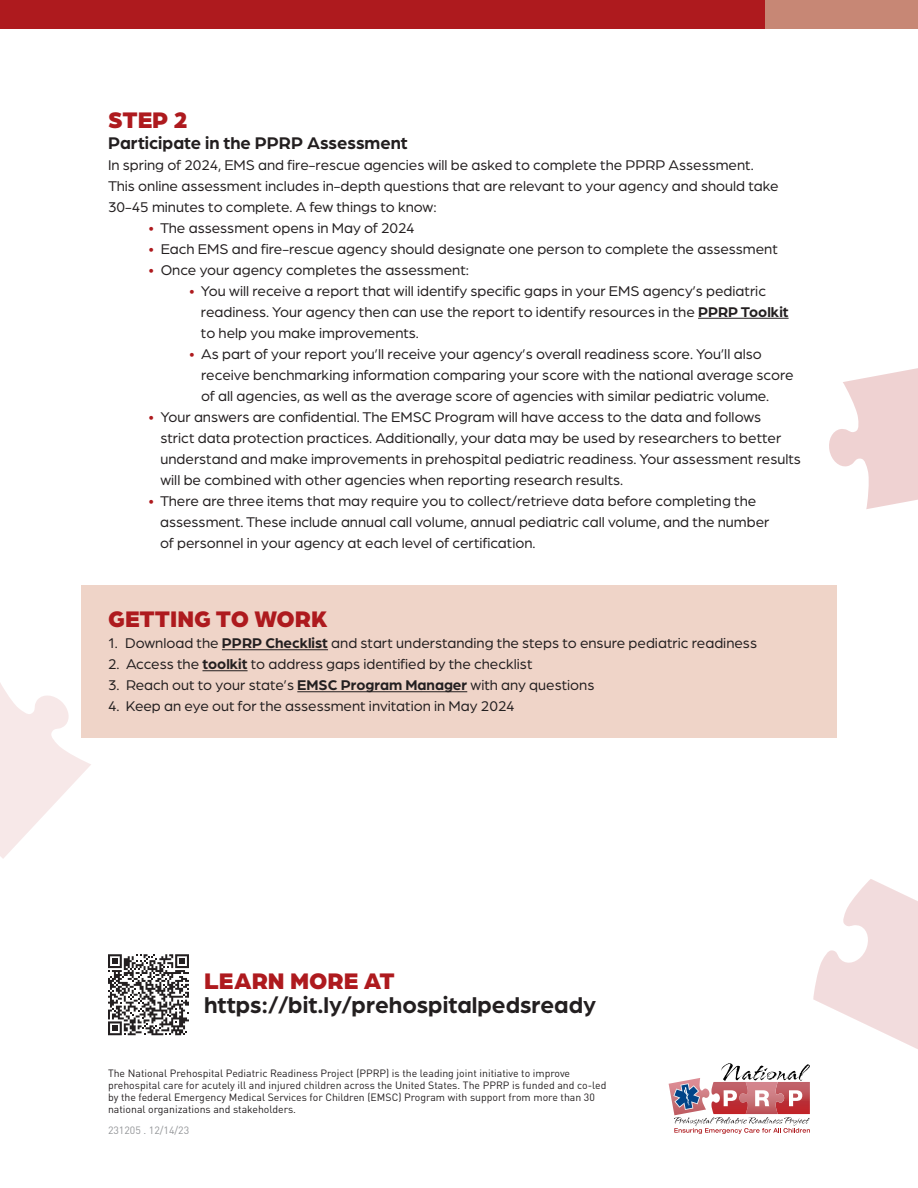
<style>
.page{position:relative;width:918px;height:1188px;background:#fff}
.page>*{position:absolute;margin:0;border:0;box-sizing:border-box;transform-origin:0 0}
.t1{font:700 24px "Arboria";color:#231f20}
.t2{font:900 24px "Arboria";color:#ae1a1e}
.t3{font:700 18px "Arboria";color:#231f20}
.t4{font:15px/21px "Arboria";color:#231f20}
.t5{font:10.5px/12px "DINOT";color:#231f20}
.t6{font:10.5px "DINOT";color:#939598}
.s1{color:#ae1a1e}
.s2{font-weight:700}
</style>
<div class="page">
<div style="left:81px;top:585px;width:756px;height:153px;background:#efd4c8"></div>
<hr style="left:698px;top:318px;width:91px;height:1px;background:#231f20">
<hr style="left:222px;top:649px;width:106px;height:1px;background:#231f20">
<hr style="left:202px;top:670px;width:46px;height:1px;background:#231f20">
<hr style="left:297px;top:691px;width:170px;height:1px;background:#231f20">
<div style="left:0;top:0;width:766px;height:28px;background:#ae1a1e"></div>
<div style="left:766px;top:0;width:152px;height:28px;background:#c78775"></div>
<svg style="left:669px;top:1063px;width:141px;height:71px"></svg>
<svg style="left:0;top:683px;width:91px;height:176px"></svg>
<svg style="left:829px;top:368px;width:89px;height:141px"></svg>
<svg style="left:813px;top:879px;width:105px;height:170px"></svg>
<svg style="left:108px;top:954px;width:81px;height:81px"></svg>
<p class="t2" style="left:108px;top:102px;width:81px">STEP 2</p>
<p class="t3" style="left:108px;top:130px;width:301px">Participate in the PPRP Assessment</p>
<p class="t4" style="left:108px;top:154px;width:672px">In spring of 2024, EMS and fire-rescue agencies will be asked to complete the PPRP Assessment.<br>This online assessment includes in-depth questions that are relevant to your agency and should take<br>30-45 minutes to complete. A few things to know:</p>
<p class="t4" style="left:148px;top:217px;width:268px"><span class="s1">•</span> The assessment opens in May of 2024</p>
<p class="t4" style="left:148px;top:238px;width:631px"><span class="s1">•</span> Each EMS and fire-rescue agency should designate one person to complete the assessment</p>
<p class="t4" style="left:148px;top:259px;width:322px"><span class="s1">•</span> Once your agency completes the assessment:</p>
<p class="t4" style="left:201px;top:280px;width:589px;text-indent:-12px"><span class="s1">•</span> You will receive a report that will identify specific gaps in your EMS agency’s pediatric readiness. Your agency then can use the report to identify resources in the <span class="s2">PPRP Toolkit </span>to help you make improvements.</p>
<p class="t4" style="left:201px;top:343px;width:594px;text-indent:-12px"><span class="s1">•</span> As part of your report you’ll receive your agency’s overall readiness score. You’ll also receive benchmarking information comparing your score with the national average score of all agencies, as well as the average score of agencies with similar pediatric volume.</p>
<p class="t4" style="left:160px;top:406px;width:642px;text-indent:-12px"><span class="s1">•</span> Your answers are confidential. The EMSC Program will have access to the data and follows<br>strict data protection practices. Additionally, your data may be used by researchers to better understand and make improvements in prehospital pediatric readiness. Your assessment results will be combined with other agencies when reporting research results.</p>
<p class="t4" style="left:160px;top:490px;width:611px;text-indent:-12px"><span class="s1">•</span> There are three items that may require you to collect/retrieve data before completing the assessment. These include annual call volume, annual pediatric call volume, and the number of personnel in your agency at each level of certification.</p>
<p class="t2" style="left:108px;top:602px;width:221px">GETTING TO WORK</p>
<p class="t4" style="left:108px;top:632px;width:651px">1. Download the <span class="s2">PPRP Checklist</span> and start understanding the steps to ensure pediatric readiness</p>
<p class="t4" style="left:108px;top:653px;width:426px">2. Access the <span class="s2">toolkit</span> to address gaps identified by the checklist</p>
<p class="t4" style="left:108px;top:674px;width:488px">3. Reach out to your state’s <span class="s2">EMSC Program Manager</span> with any questions</p>
<p class="t4" style="left:108px;top:695px;width:408px">4. Keep an eye out for the assessment invitation in May 2024</p>
<p class="t2" style="left:204px;top:963px;width:192px">LEARN MORE AT</p>
<p class="t1" style="left:204px;top:988px;width:393px">https://bit.ly/prehospitalpedsready</p>
<p class="t5" style="left:108px;top:1068px;width:500px">The National Prehospital Pediatric Readiness Project (PPRP) is the leading joint initiative to improve prehospital care for acutely ill and injured children across the United States. The PPRP is funded and co-led by the federal Emergency Medical Services for Children (EMSC) Program with support from more than 30 national organizations and stakeholders.</p>
<p class="t6" style="left:108px;top:1124px;width:83px">231205 . 12/14/23</p>
</div>
